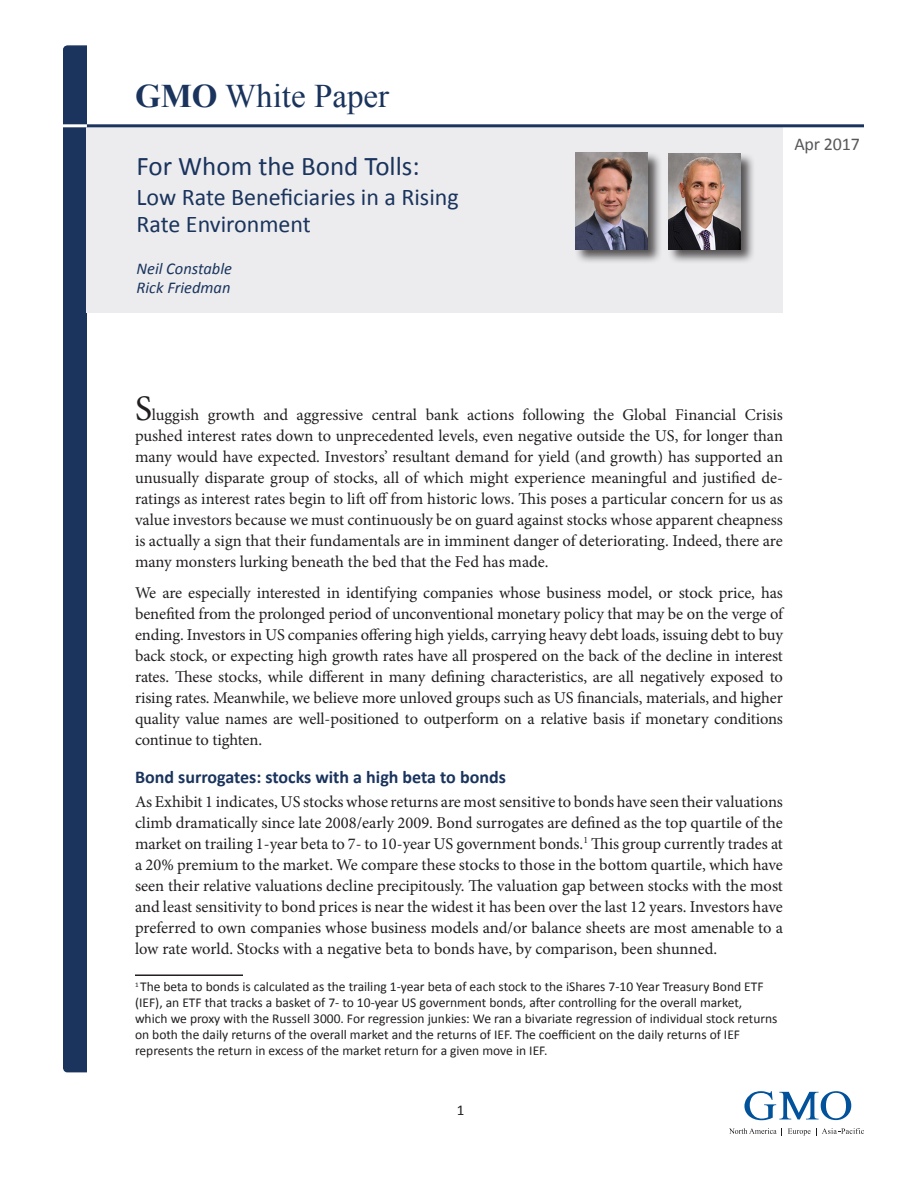
<style>
.page{position:relative;width:918px;height:1188px;background:#fff}
.page>*{position:absolute;margin:0;border:0;box-sizing:border-box;transform-origin:0 0}
.t1{font:33px "Times New Roman";color:#1a345d}
.t2{font:27px "Calibri";color:#1a345d}
.t3{font:24px/27px "Calibri";color:#1a345d}
.Subhead{font:700 18px "Calibri";color:#1a345d}
.t4{font:18px "Calibri";letter-spacing:-.01em;color:#57585a}
.Body_Text{font:16.5px/21px "Minion Pro";letter-spacing:-.005em;color:#231f20;text-align:justify}
.t5{font:italic 16.5px/19.8px "Calibri";color:#1a345d}
.Page_Number{font:15px "Calibri";color:#231f20}
.Footnotes{font:13.5px/16.2px "Calibri";color:#231f20}
.s1{font-weight:700}
.s2{font-size:36px}
</style>
<div class="page">
<svg style="left:744px;top:1091px;width:107px;height:29px"></svg>
<svg style="left:729px;top:1128px;width:53px;height:8px"></svg>
<svg style="left:788px;top:1128px;width:76px;height:8px"></svg>
<div style="left:64px;top:46px;width:46px;height:1026px;background:#1a345d;border-radius:4px"></div>
<div style="left:63px;top:45px;width:48px;height:1027px;border:2px solid #1a345d;border-radius:4px"></div>
<div style="left:87px;top:35px;width:71px;height:1092px;background:#fff"></div>
<div style="left:87px;top:125px;width:696px;height:188px;background:#ececee"></div>
<hr style="left:79px;top:124px;width:785px;height:3px;background:#1a345d">
<hr style="left:52px;top:124px;width:35px;height:3px;background:#fff">
<hr style="left:135px;top:974px;width:108px;height:2px;background:#231f20">
<div style="left:667px;top:152px;width:89px;height:113px;background:#231f20;opacity:.75"></div>
<img style="left:669px;top:153px;width:72px;height:97px">
<div style="left:574px;top:151px;width:89px;height:113px;background:#231f20;opacity:.75"></div>
<img style="left:576px;top:153px;width:72px;height:96px">
<h1 class="t1" style="left:135px;top:74px;width:256px"><span class="s1">GMO</span> White Paper</h1>
<p class="t2" style="left:136px;top:149px;width:285px">For Whom the Bond Tolls:</p>
<p class="t3" style="left:136px;top:183px;width:324px">Low Rate Beneficiaries in a Rising<br>Rate Environment</p>
<p class="t5" style="left:136px;top:258px;width:97px">Neil Constable<br>Rick Friedman</p>
<p class="t4" style="left:794px;top:133px;width:67px">Apr 2017</p>
<p class="Body_Text" style="left:135px;top:405px;width:650px"><span class="s2">S</span>luggish growth and aggressive central bank actions following the Global Financial Crisis pushed interest rates down to unprecedented levels, even negative outside the US, for longer than many would have expected. Investors’ resultant demand for yield (and growth) has supported an unusually disparate group of stocks, all of which might experience meaningful and justified de&shy;ratings as interest rates begin to lift off from historic lows. This poses a particular concern for us as value investors because we must continuously be on guard against stocks whose apparent cheapness is actually a sign that their fundamentals are in imminent danger of deteriorating. Indeed, there are many monsters lurking beneath the bed that the Fed has made.</p>
<p class="Body_Text" style="left:135px;top:582px;width:650px">We are especially interested in identifying companies whose business model, or stock price, has benefited from the prolonged period of unconventional monetary policy that may be on the verge of ending. Investors in US companies offering high yields, carrying heavy debt loads, issuing debt to buy back stock, or expecting high growth rates have all prospered on the back of the decline in interest rates. These stocks, while different in many defining characteristics, are all negatively exposed to rising rates. Meanwhile, we believe more unloved groups such as US financials, materials, and higher quality value names are well-positioned to outperform on a relative basis if monetary conditions continue to tighten.</p>
<p class="Subhead" style="left:135px;top:765px;width:372px">Bond surrogates: stocks with a high beta to bonds</p>
<p class="Body_Text" style="left:135px;top:791px;width:650px">As Exhibit 1 indicates, US stocks whose returns are most sensitive to bonds have seen their valuations climb dramatically since late 2008/early 2009. Bond surrogates are defined as the top quartile of the market on trailing 1-year beta to 7- to 10-year US government bonds.<sup>1</sup> This group currently trades at a 20% premium to the market. We compare these stocks to those in the bottom quartile, which have seen their relative valuations decline precipitously. The valuation gap between stocks with the most and least sensitivity to bond prices is near the widest it has been over the last 12 years. Investors have preferred to own companies whose business models and/or balance sheets are most amenable to a low rate world. Stocks with a negative beta to bonds have, by comparison, been shunned.</p>
<p class="Footnotes" style="left:135px;top:978px;width:644px"><sup>1</sup> The beta to bonds is calculated as the trailing 1-year beta of each stock to the iShares 7-10 Year Treasury Bond ETF (IEF), an ETF that tracks a basket of 7- to 10-year US government bonds, after controlling for the overall market, which we proxy with the Russell 3000. For regression junkies: We ran a bivariate regression of individual stock returns on both the daily returns of the overall market and the returns of IEF. The coefficient on the daily returns of IEF represents the return in excess of the market return for a given move in IEF.</p>
<p class="Page_Number" style="left:457px;top:1101px;width:9px">1</p>
</div>
